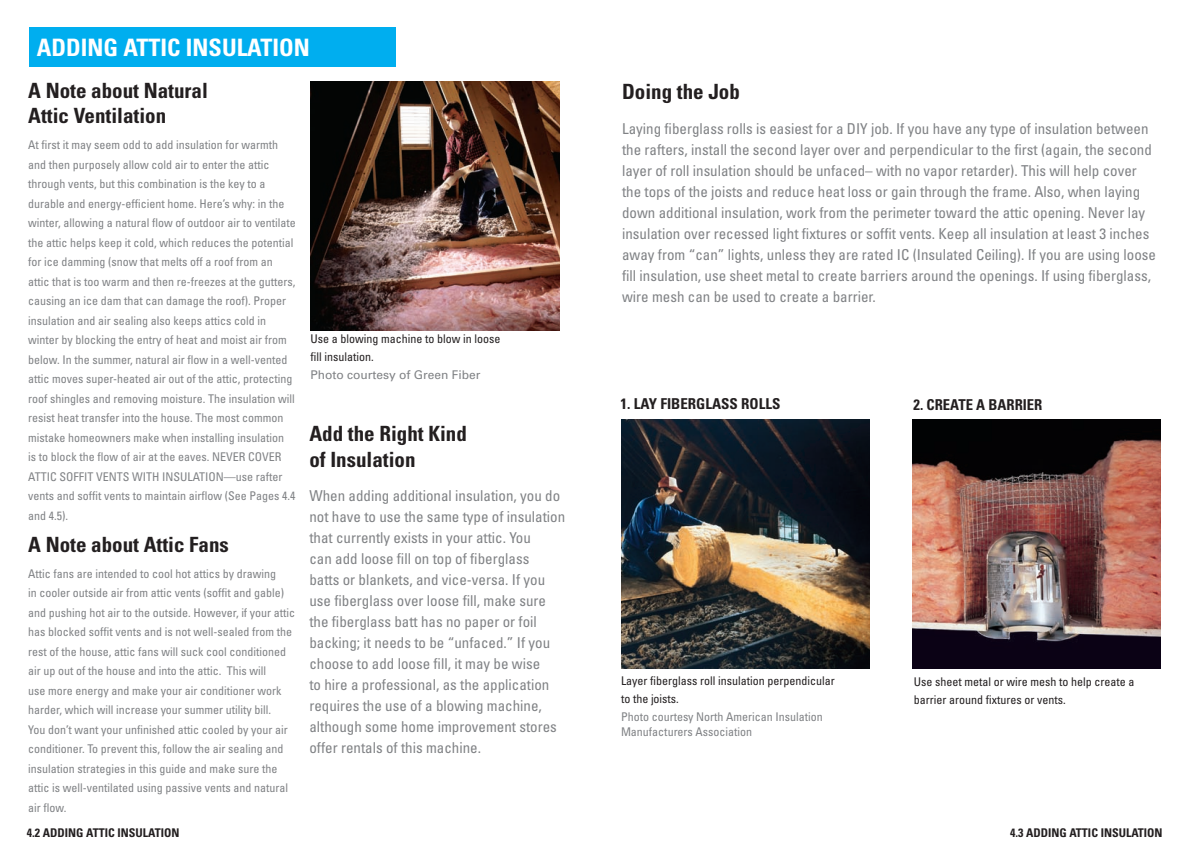
<style>
.page{position:relative;width:1188px;height:864px;background:#fff}
.page>*{position:absolute;margin:0;border:0;box-sizing:border-box;transform-origin:0 0}
.t1{font:700 condensed 24px "Univers";color:#fff}
.t2{font:700 condensed 21px/25.2px "Univers";color:#231f20}
.t3{font:condensed 15px/21px "Univers";color:#808285}
.t4{font:700 condensed 15px "Univers";color:#231f20}
.t5{font:condensed 12px/19.5px "Univers";color:#808285}
.t6{font:condensed 12px/18px "Univers";color:#231f20}
.t7{font:700 condensed 12px "Univers";color:#231f20}
.t8{font:12px "Univers";color:#808285}
</style>
<div class="page">
<div style="left:29px;top:27px;width:367px;height:39px;background:#00aeef"></div>
<img style="left:311px;top:82px;width:248px;height:248px">
<img style="left:621px;top:420px;width:249px;height:248px">
<img style="left:913px;top:420px;width:248px;height:248px">
<h1 class="t1" style="left:37px;top:32px;width:275px">ADDING ATTIC INSULATION</h1>
<h2 class="t2" style="left:28px;top:78px;width:181px">A Note about Natural<br>Attic Ventilation</h2>
<p class="t5" style="left:28px;top:135px;width:269px">At first it may seem odd to add insulation for warmth and then purposely allow cold air to enter the attic through vents, but this combination is the key to a durable and energy-efficient home. Here’s why: in the winter, allowing a natural flow of outdoor air to ventilate the attic helps keep it cold, which reduces the potential for ice damming (snow that melts off a roof from an attic that is too warm and then re-freezes at the gutters, causing an ice dam that can damage the roof). Proper insulation and air sealing also keeps attics cold in winter by blocking the entry of heat and moist air from below. In the summer, natural air flow in a well-vented attic moves super-heated air out of the attic, protecting roof shingles and removing moisture. The insulation will resist heat transfer into the house. The most common mistake homeowners make when installing insulation<br>is to block the flow of air at the eaves. NEVER COVER ATTIC SOFFIT VENTS WITH INSULATION—use rafter vents and soffit vents to maintain airflow (See Pages 4.4 and 4.5).</p>
<h2 class="t2" style="left:28px;top:532px;width:202px">A Note about Attic Fans</h2>
<p class="t5" style="left:28px;top:564px;width:269px">Attic fans are intended to cool hot attics by drawing<br>in cooler outside air from attic vents (soffit and gable) and pushing hot air to the outside. However, if your attic has blocked soffit vents and is not well-sealed from the rest of the house, attic fans will suck cool conditioned air up out of the house and into the attic. This will<br>use more energy and make your air conditioner work harder, which will increase your summer utility bill.<br>You don’t want your unfinished attic cooled by your air conditioner. To prevent this, follow the air sealing and insulation strategies in this guide and make sure the attic is well-ventilated using passive vents and natural air flow.</p>
<p class="t6" style="left:310px;top:329px;width:191px">Use a blowing machine to blow in loose fill insulation.</p>
<p class="t8" style="left:310px;top:367px;width:172px">Photo courtesy of Green Fiber</p>
<h2 class="t2" style="left:309px;top:421px;width:159px">Add the Right Kind of Insulation</h2>
<p class="t3" style="left:309px;top:485px;width:257px">When adding additional insulation, you do not have to use the same type of insulation that currently exists in your attic. You<br>can add loose fill on top of fiberglass<br>batts or blankets, and vice-versa. If you use fiberglass over loose fill, make sure the fiberglass batt has no paper or foil backing; it needs to be “unfaced.” If you choose to add loose fill, it may be wise<br>to hire a professional, as the application requires the use of a blowing machine, although some home improvement stores offer rentals of this machine.</p>
<h2 class="t2" style="left:622px;top:79px;width:119px">Doing the Job</h2>
<p class="t3" style="left:622px;top:118px;width:536px">Laying fiberglass rolls is easiest for a DIY job. If you have any type of insulation between the rafters, install the second layer over and perpendicular to the first (again, the second layer of roll insulation should be unfaced– with no vapor retarder). This will help cover the tops of the joists and reduce heat loss or gain through the frame. Also, when laying down additional insulation, work from the perimeter toward the attic opening. Never lay insulation over recessed light fixtures or soffit vents. Keep all insulation at least 3 inches away from “can” lights, unless they are rated IC (Insulated Ceiling). If you are using loose fill insulation, use sheet metal to create barriers around the openings. If using fiberglass, wire mesh can be used to create a barrier.</p>
<p class="t4" style="left:620px;top:394px;width:161px">1. LAY FIBERGLASS ROLLS</p>
<p class="t4" style="left:914px;top:395px;width:130px">2. CREATE A BARRIER</p>
<p class="t6" style="left:621px;top:672px;width:215px">Layer fiberglass roll insulation perpendicular to the joists.</p>
<p class="t5" style="left:621px;top:709px;width:203px;line-height:15px">Photo courtesy North American Insulation<br>Manufacturers Association</p>
<p class="t6" style="left:914px;top:672px;width:222px">Use sheet metal or wire mesh to help create a barrier around fixtures or vents.</p>
<p class="t7" style="left:27px;top:825px;width:154px">4.2 ADDING ATTIC INSULATION</p>
<p class="t7" style="left:1010px;top:825px;width:154px">4.3 ADDING ATTIC INSULATION</p>
</div>
